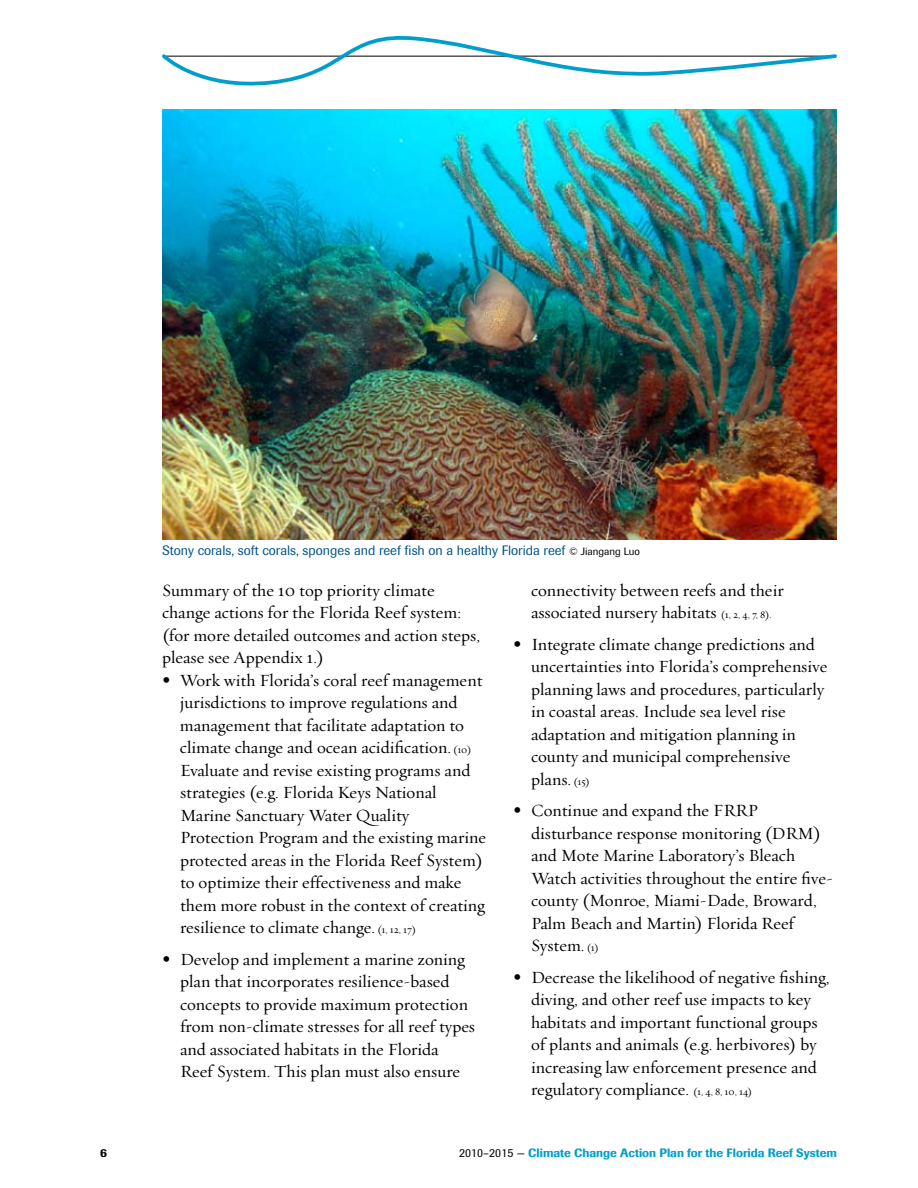
<style>
.page{position:relative;width:918px;height:1188px;background:#fff}
.page>*{position:absolute;margin:0;border:0;box-sizing:border-box;transform-origin:0 0}
.t1{font:17.25px/22.5px "Oakleaf";color:#000}
.t2{font:13.5px "Imago";color:#005387}
.t3{font:500 12px "Imago";color:#009ecb}
.t4{font:500 12px "Imago";color:#000}
.s1{font-size:10.5px;color:#000}
.s2{font-family:"Arial";font-weight:900}
.s3{font-size:10.05px}
.s4{font-weight:400;color:#000}
</style>
<div class="page">
<img style="left:162px;top:109px;width:675px;height:431px">
<svg style="left:162px;top:36px;width:675px;height:50px"></svg>
<p class="t2" style="left:162px;top:543px;width:479px">Stony corals, soft corals, sponges and reef fish on a healthy Florida reef <span class="s1">© Jiangang Luo</span></p>
<p class="t1" style="left:162px;top:578px;width:320px">Summary of the 10 top priority climate change actions for the Florida Reef system: (for more detailed outcomes and action steps, please see Appendix 1.)</p>
<p class="t1" style="left:180px;top:668px;width:307px;text-indent:-18px"><span class="s2">•</span> Work with Florida’s coral reef management jurisdictions to improve regulations and management that facilitate adaptation to climate change and ocean acidification. <span class="s3">(10)<br></span>Evaluate and revise existing programs and strategies (e.g. Florida Keys National Marine Sanctuary Water Quality Protection Program and the existing marine protected areas in the Florida Reef System) to optimize their effectiveness and make them more robust in the context of creating resilience to climate change. <span class="s3">(1, 12, 17)</span></p>
<p class="t1" style="left:180px;top:947px;width:297px;text-indent:-18px"><span class="s2">•</span> Develop and implement a marine zoning plan that incorporates resilience-based concepts to provide maximum protection from non-climate stresses for all reef types and associated habitats in the Florida Reef System. This plan must also ensure</p>
<p class="t1" style="left:531px;top:578px;width:254px">connectivity between reefs and their associated nursery habitats <span class="s3">(1, 2, 4, 7, 8).</span></p>
<p class="t1" style="left:531px;top:632px;width:298px;text-indent:-18px"><span class="s2">•</span> Integrate climate change predictions and uncertainties into Florida’s comprehensive planning laws and procedures, particularly in coastal areas. Include sea level rise adaptation and mitigation planning in county and municipal comprehensive plans. <span class="s3">(15)</span></p>
<p class="t1" style="left:531px;top:799px;width:303px;text-indent:-18px"><span class="s2">•</span> Continue and expand the FRRP disturbance response monitoring (DRM) and Mote Marine Laboratory’s Bleach Watch activities throughout the entire five&shy;county (Monroe, Miami-Dade, Broward, Palm Beach and Martin) Florida Reef System. <span class="s3">(1)</span></p>
<p class="t1" style="left:531px;top:965px;width:300px;text-indent:-18px"><span class="s2">•</span> Decrease the likelihood of negative fishing, diving, and other reef use impacts to key habitats and important functional groups of plants and animals (e.g. herbivores) by increasing law enforcement presence and regulatory compliance. <span class="s3">(1, 4, 8, 10, 14)</span></p>
<p class="t4" style="left:100px;top:1145px;width:8px">6</p>
<p class="t3" style="left:459px;top:1145px;width:379px"><span class="s4">2010–2015 —</span> Climate Change Action Plan for the Florida Reef System</p>
</div>
